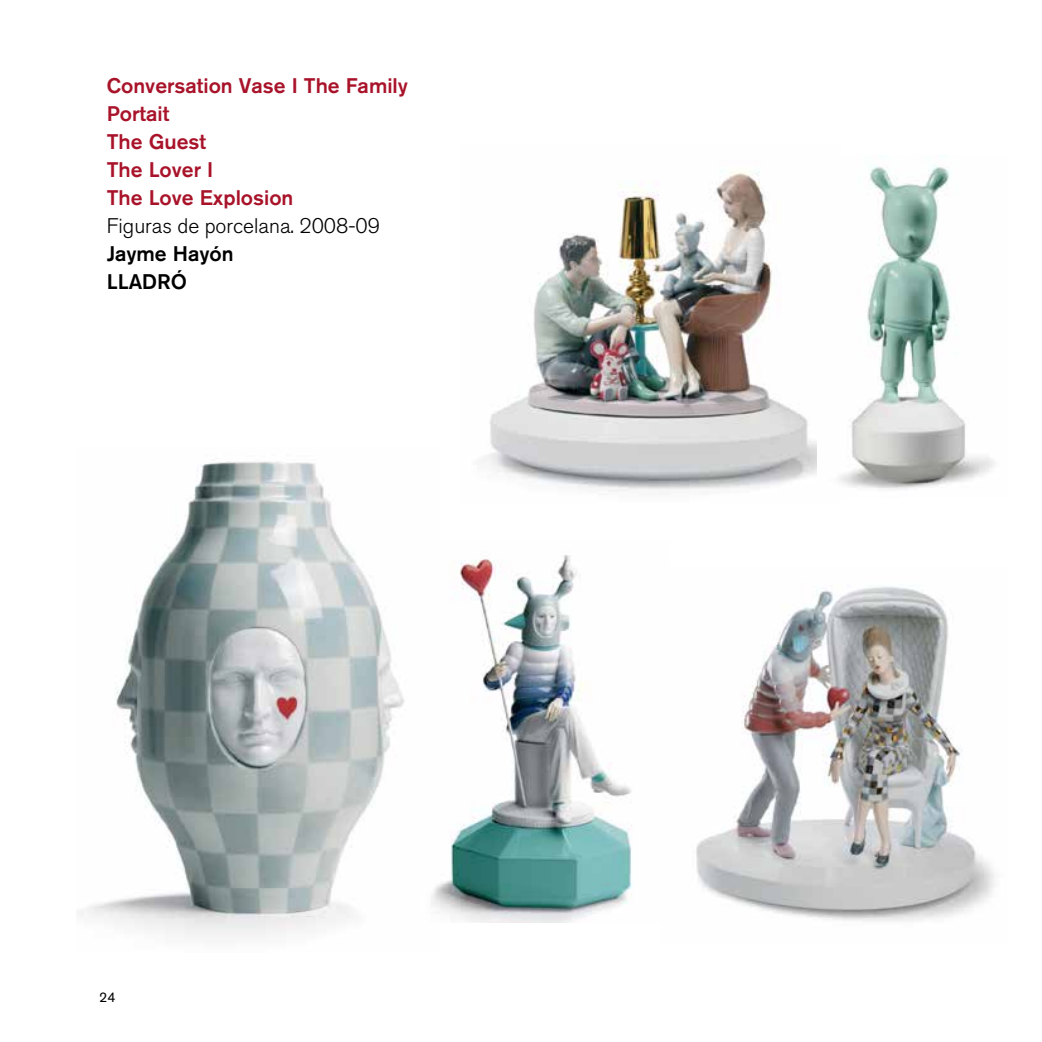
<style>
.page{position:relative;width:1042px;height:1042px;background:#fff}
.page>*{position:absolute;margin:0;border:0;box-sizing:border-box;transform-origin:0 0}
.t1{font:500 21px/28px "Akzidenz Grotesk BQ";color:#a9132a}
.t2{font:300 21px "Akzidenz Grotesk BQ";color:#000}
.t3{font:500 21px/28px "Akzidenz Grotesk BQ";color:#000}
.t4{font:14px "Akzidenz Grotesk BQ";color:#000}
</style>
<div class="page">
<img style="left:482px;top:171px;width:335px;height:320px">
<img style="left:839px;top:155px;width:155px;height:334px">
<img style="left:78px;top:461px;width:326px;height:476px">
<img style="left:431px;top:555px;width:201px;height:367px">
<img style="left:696px;top:586px;width:298px;height:335px">
<p class="t1" style="left:107px;top:71px;width:303px">Conversation Vase I The Family<br>Portait<br>The Guest<br>The Lover I<br>The Love Explosion</p>
<p class="t2" style="left:107px;top:214px;width:275px">Figuras de porcelana. 2008-09</p>
<p class="t3" style="left:107px;top:239px;width:128px">Jayme Hayón<br>LLADRÓ</p>
<p class="t4" style="left:99px;top:989px;width:18px">24</p>
</div>
